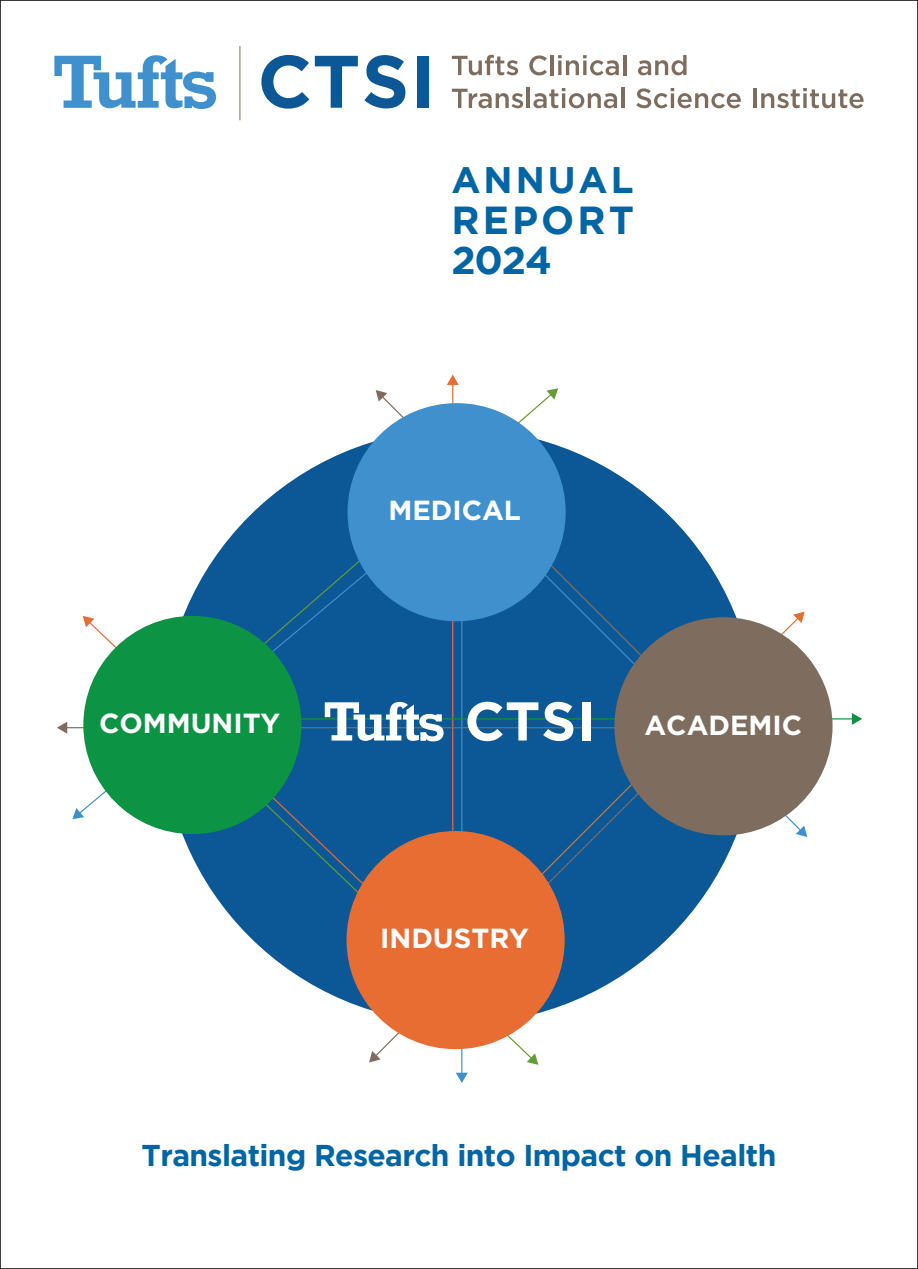
<style>
.page{position:relative;width:918px;height:1269px;background:#fff}
.page>*{position:absolute;margin:0;border:0;box-sizing:border-box;transform-origin:0 0}
.t1{font:700 39px "Gotham";letter-spacing:.08em;color:#0065a4}
.t2{font:700 36.9px "Gotham";letter-spacing:.08em;color:#0065a4}
.t3{font:700 30px "Gotham";letter-spacing:-.02em;color:#0065a4}
.t4{font:700 27.6px "Gotham";color:#fff}
</style>
<div class="page">
<svg style="left:761px;top:88px;width:103px;height:20px"></svg>
<hr style="left:753px;top:89px;width:3px;height:19px;background:#7e6d5f">
<svg style="left:636px;top:88px;width:105px;height:20px"></svg>
<hr style="left:621px;top:88px;width:4px;height:20px;background:#7e6d5f">
<svg style="left:533px;top:88px;width:84px;height:20px"></svg>
<hr style="left:527px;top:88px;width:3px;height:20px;background:#7e6d5f">
<svg style="left:452px;top:89px;width:71px;height:19px"></svg>
<svg style="left:638px;top:55px;width:49px;height:20px"></svg>
<hr style="left:623px;top:55px;width:3px;height:20px;background:#7e6d5f">
<svg style="left:558px;top:55px;width:61px;height:20px"></svg>
<hr style="left:550px;top:55px;width:4px;height:20px;background:#7e6d5f">
<svg style="left:529px;top:55px;width:18px;height:20px"></svg>
<svg style="left:452px;top:55px;width:66px;height:20px"></svg>
<div style="left:417px;top:56px;width:12px;height:52px;background:#0c5896"></div>
<svg style="left:364px;top:55px;width:41px;height:53px"></svg>
<svg style="left:315px;top:56px;width:43px;height:52px"></svg>
<svg style="left:261px;top:55px;width:48px;height:54px"></svg>
<hr style="left:239px;top:46px;width:1px;height:74px;background:#7e6d5f">
<svg style="left:54px;top:55px;width:162px;height:54px"></svg>
<hr style="left:452px;top:383px;width:1px;height:646px;background:#e86d33">
<svg style="left:447px;top:375px;width:12px;height:10px"></svg>
<hr style="left:461px;top:426px;width:1px;height:648px;background:#3f90cd">
<svg style="left:456px;top:1073px;width:12px;height:10px"></svg>
<hr style="left:108px;top:718px;width:746px;height:2px;background:#0d9344">
<svg style="left:852px;top:713px;width:10px;height:12px"></svg>
<hr style="left:65px;top:727px;width:751px;height:1px;background:#7e6d5f">
<svg style="left:57px;top:722px;width:10px;height:12px"></svg>
<svg style="left:536px;top:982px;width:75px;height:32px"></svg>
<svg style="left:534px;top:833px;width:212px;height:149px"></svg>
<svg style="left:534px;top:612px;width:269px;height:221px"></svg>
<svg style="left:796px;top:826px;width:11px;height:11px"></svg>
<svg style="left:72px;top:808px;width:12px;height:11px"></svg>
<svg style="left:181px;top:392px;width:273px;height:228px"></svg>
<svg style="left:547px;top:388px;width:11px;height:6px"></svg>
<svg style="left:380px;top:394px;width:400px;height:401px"></svg>
<svg style="left:376px;top:390px;width:11px;height:12px"></svg>
<div style="left:348px;top:403px;width:218px;height:218px;background:#3f90cd;border-radius:50%"></div>
<div style="left:614px;top:617px;width:219px;height:218px;background:#7e6d5f;border-radius:50%"></div>
<svg style="left:87px;top:620px;width:415px;height:242px"></svg>
<svg style="left:83px;top:616px;width:11px;height:11px"></svg>
<svg style="left:195px;top:737px;width:339px;height:324px"></svg>
<svg style="left:527px;top:1053px;width:11px;height:12px"></svg>
<div style="left:347px;top:831px;width:218px;height:218px;background:#e86d33;border-radius:50%"></div>
<div style="left:83px;top:616px;width:218px;height:218px;background:#0d9344;border-radius:50%"></div>
<p class="t2" style="left:451px;top:159px;width:184px">ANNUAL</p>
<p class="t1" style="left:451px;top:198px;width:184px">REPORT</p>
<p class="t1" style="left:451px;top:238px;width:102px">2024</p>
<p class="t4" style="left:99px;top:708px;width:183px">COMMUNITY</p>
<p class="t4" style="left:388px;top:495px;width:134px">MEDICAL</p>
<p class="t4" style="left:380px;top:923px;width:150px">INDUSTRY</p>
<p class="t4" style="left:645px;top:709px;width:159px">ACADEMIC</p>
<p class="t3" style="left:142px;top:1138px;width:636px">Translating Research into Impact on Health</p>
</div>
